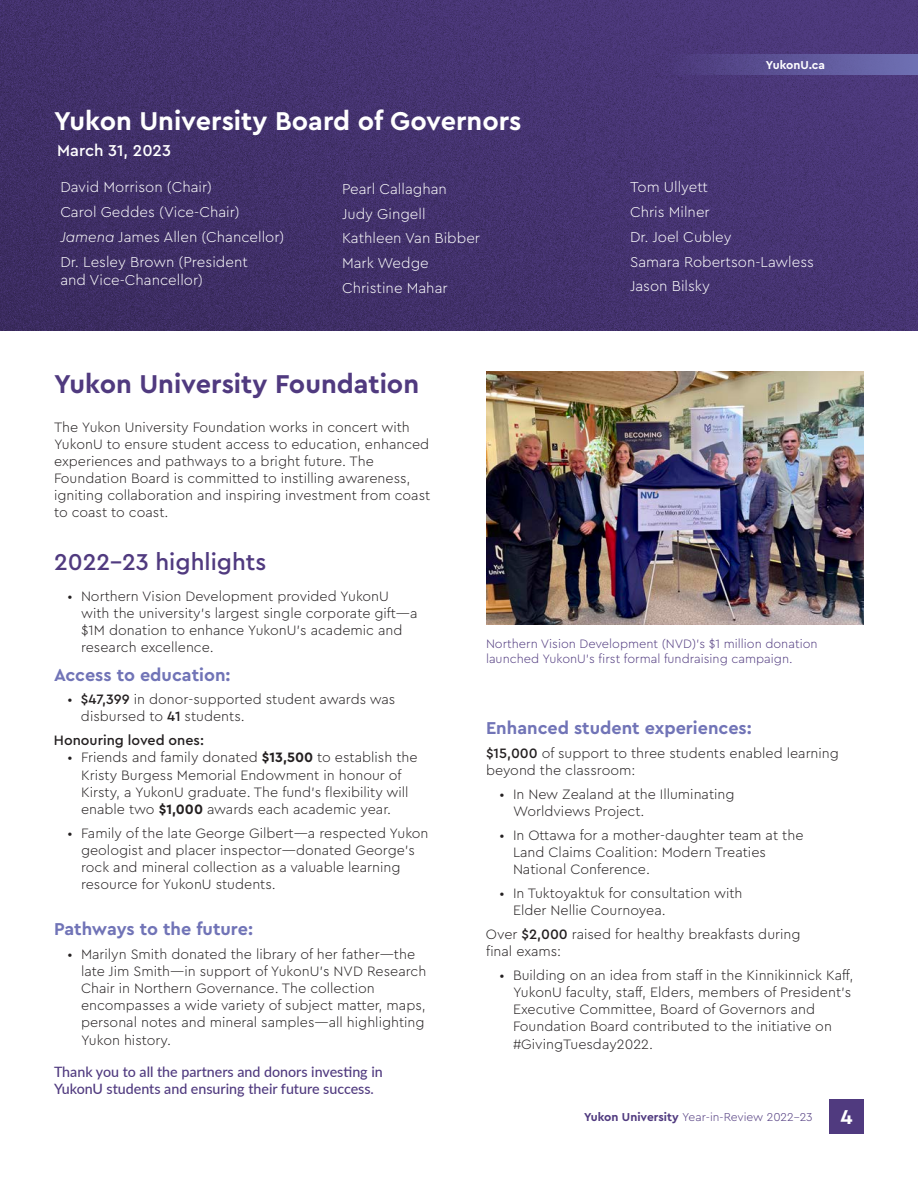
<style>
.page{position:relative;width:918px;height:1188px;background:#fff}
.page>*{position:absolute;margin:0;border:0;box-sizing:border-box;transform-origin:0 0}
.t1{font:700 27px "Cera Pro";color:#fff}
.t2{font:700 27px "Cera Pro";color:#503a7f}
.t3{font:500 24px "Cera Pro";color:#503a7f}
.t4{font:700 21px "Cera Pro";color:#fff}
.t5{font:700 18px "Cera Pro";color:#7174b7}
.t6{font:500 16.5px "Cera Pro";color:#fff}
.t7{font:300 15px/18px "Cera Pro";color:#fff}
.t8{font:300 14.25px/17.1px "Cera Pro";color:#231f20}
.t9{font:500 14.25px/17.1px "Lato";color:#503a7f}
.t10{font:500 14.25px "Cera Pro";color:#231f20}
.t11{font:300 12.75px/15.3px "Cera Pro";color:#503a7f}
.t12{font:300 12px "Cera Pro";color:#503a7f}
.t13{font:700 12px "Cera Pro";color:#fff}
.s1{font-style:italic}
.s2{font-weight:500}
.s3{font-weight:700}
</style>
<div class="page">
<div style="left:829px;top:1099px;width:35px;height:35px;background:#503a7f"></div>
<img style="left:0;top:0;width:918px;height:330px">
<div style="left:665px;top:54px;width:253px;height:20px;background:linear-gradient(to right,#4a3778,#6f71b4)"></div>
<img style="left:486px;top:372px;width:378px;height:253px">
<p class="t1" style="left:54px;top:103px;width:469px">Yukon University Board of Governors</p>
<p class="t6" style="left:57px;top:139px;width:115px">March 31, 2023</p>
<p class="t7" style="left:60px;top:178px;width:153px">David Morrison (Chair)</p>
<p class="t7" style="left:60px;top:203px;width:181px">Carol Geddes (Vice-Chair)</p>
<p class="t7" style="left:60px;top:227px;width:226px"><span class="s1">Jamena</span> James Allen (Chancellor)</p>
<p class="t7" style="left:60px;top:252px;width:189px">Dr. Lesley Brown (President and Vice-Chancellor)</p>
<p class="t7" style="left:342px;top:179px;width:106px">Pearl Callaghan</p>
<p class="t7" style="left:342px;top:204px;width:85px">Judy Gingell</p>
<p class="t7" style="left:342px;top:229px;width:140px">Kathleen Van Bibber</p>
<p class="t7" style="left:342px;top:253px;width:88px">Mark Wedge</p>
<p class="t7" style="left:342px;top:278px;width:107px">Christine Mahar</p>
<p class="t2" style="left:54px;top:366px;width:367px">Yukon University Foundation</p>
<p class="t13" style="left:766px;top:57px;width:61px">YukonU.ca</p>
<p class="t7" style="left:630px;top:178px;width:79px">Tom Ullyett</p>
<p class="t7" style="left:630px;top:203px;width:81px">Chris Milner</p>
<p class="t7" style="left:630px;top:227px;width:103px">Dr. Joel Cubley</p>
<p class="t7" style="left:630px;top:252px;width:185px">Samara Robertson-Lawless</p>
<p class="t7" style="left:630px;top:277px;width:82px">Jason Bilsky</p>
<p class="t8" style="left:54px;top:418px;width:378px">The Yukon University Foundation works in concert with YukonU to ensure student access to education, enhanced experiences and pathways to a bright future. The Foundation Board is committed to instilling awareness, igniting collaboration and inspiring investment from coast to coast to coast.</p>
<p class="t3" style="left:54px;top:546px;width:214px">2022-23 highlights</p>
<p class="t8" style="left:81px;top:587px;width:338px;text-indent:-14px">• Northern Vision Development provided YukonU with the university’s largest single corporate gift—a $1M donation to enhance YukonU’s academic and research excellence.</p>
<p class="t5" style="left:54px;top:663px;width:178px">Access to education:</p>
<p class="t8" style="left:81px;top:690px;width:316px;text-indent:-13px">• <span class="s2">$47,399</span> in donor-supported student awards was disbursed to <span class="s2">41</span> students.</p>
<p class="t10" style="left:54px;top:731px;width:152px">Honouring loved ones:</p>
<p class="t8" style="left:81px;top:749px;width:338px;text-indent:-14px">• Friends and family donated <span class="s3">$13,500</span> to establish the Kristy Burgess Memorial Endowment in honour of Kirsty, a YukonU graduate. The fund’s flexibility will enable two <span class="s3">$1,000</span> awards each academic year.</p>
<p class="t8" style="left:81px;top:824px;width:349px;text-indent:-14px">• Family of the late George Gilbert—a respected Yukon geologist and placer inspector—donated George’s rock and mineral collection as a valuable learning resource for YukonU students.</p>
<p class="t5" style="left:54px;top:917px;width:201px">Pathways to the future:</p>
<p class="t8" style="left:81px;top:945px;width:347px;text-indent:-14px">• Marilyn Smith donated the library of her father—the late Jim Smith—in support of YukonU’s NVD Research Chair in Northern Governance. The collection encompasses a wide variety of subject matter, maps, personal notes and mineral samples—all highlighting Yukon history.</p>
<p class="t9" style="left:54px;top:1063px;width:330px">Thank you to all the partners and donors investing in<br>YukonU students and ensuring their future success.</p>
<p class="t11" style="left:486px;top:636px;width:333px">Northern Vision Development (NVD)’s $1 million donation launched YukonU’s first formal fundraising campaign.</p>
<p class="t5" style="left:486px;top:716px;width:267px">Enhanced student experiences:</p>
<p class="t8" style="left:486px;top:744px;width:355px"><span class="s2">$15,000</span> of support to three students enabled learning beyond the classroom:</p>
<p class="t8" style="left:513px;top:785px;width:223px;text-indent:-14px">• In New Zealand at the Illuminating<br>Worldviews Project.</p>
<p class="t8" style="left:513px;top:826px;width:292px;text-indent:-14px">• In Ottawa for a mother-daughter team at the<br>Land Claims Coalition: Modern Treaties<br>National Conference.</p>
<p class="t8" style="left:513px;top:884px;width:231px;text-indent:-14px">• In Tuktoyaktuk for consultation with<br>Elder Nellie Cournoyea.</p>
<p class="t8" style="left:486px;top:925px;width:316px">Over <span class="s2">$2,000</span> raised for healthy breakfasts during final exams:</p>
<p class="t8" style="left:513px;top:966px;width:342px;text-indent:-14px">• Building on an idea from staff in the Kinnikinnick Kaff, YukonU faculty, staff, Elders, members of President’s Executive Committee, Board of Governors and Foundation Board contributed to the initiative on #GivingTuesday2022.</p>
<p class="t12" style="left:584px;top:1109px;width:230px"><span class="s3">Yukon University</span> Year-in-Review 2022-23</p>
<h3 class="t4" style="left:841px;top:1103px;width:14px">4</h3>
</div>
